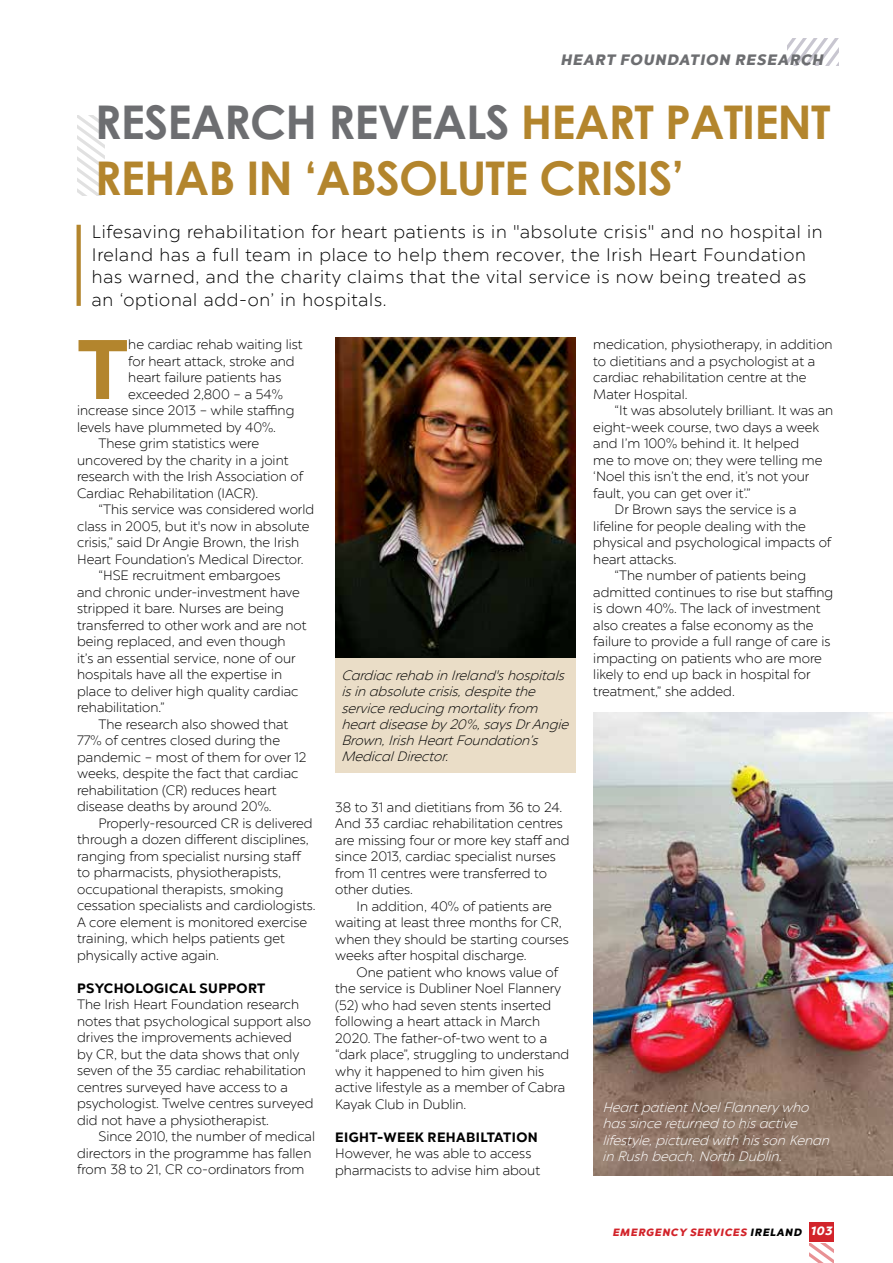
<style>
.page{position:relative;width:893px;height:1263px;background:#fff}
.page>*{position:absolute;margin:0;border:0;box-sizing:border-box;transform-origin:0 0}
.t1{font:700 84.15px "Chronica Pro";color:#b3852d}
.t2{font:700 46.5px/55.8px "Century Gothic";letter-spacing:-.02em;color:#b3852d}
.t3{font:300 18px/22.5px "Chronica Pro";letter-spacing:.04em;color:#000}
.t4{font:15px "Chronica Pro Black It";letter-spacing:.07em;color:#6d6e71}
.t5{font:300 13.5px/16.5px "Chronica Pro";color:#000}
.t6{font:13.5px/16.2px "Chronica Pro Light It";color:#000}
.t7{font:13.5px/16.2px "Chronica Pro Light It";color:#fff}
.t8{font:700 13.5px "Chronica Pro";letter-spacing:.03em;color:#000}
.t9{font:10.5px "Chronica Pro Black It";letter-spacing:.08em;color:#d2232a}
.s1{color:#6d6e71}
.s2{color:#000}
.s3{font-size:12px;color:#fff}
</style>
<div class="page">
<div style="left:809px;top:1222px;width:24px;height:19px;background:#d2232a"></div>
<svg style="left:809px;top:1243px;width:24px;height:20px"></svg>
<img style="left:593px;top:712px;width:300px;height:464px">
<div style="left:335px;top:652px;width:240px;height:121px;background:#eaddc7"></div>
<svg style="left:77px;top:116px;width:28px;height:80px"></svg>
<svg style="left:77px;top:225px;width:4px;height:81px"></svg>
<svg style="left:787px;top:39px;width:52px;height:26px"></svg>
<img style="left:335px;top:338px;width:240px;height:319px">
<p class="t4" style="left:560px;top:51px;width:264px">HEART FOUNDATION RESEARCH</p>
<h2 class="t2" style="left:95px;top:92px;width:737px"><span class="s1">RESEARCH REVEALS</span> HEART PATIENT<br>REHAB IN ‘ABSOLUTE CRISIS’</h2>
<p class="t3" style="left:92px;top:221px;width:732px">Lifesaving rehabilitation for heart patients is in "absolute crisis" and no hospital in Ireland has a full team in place to help them recover, the Irish Heart Foundation has warned, and the charity claims that the vital service is now being treated as an ‘optional add-on’ in hospitals.</p>
<h1 class="t1" style="left:77px;top:317px;width:53px">T</h1>
<p class="t5" style="left:128px;top:337px;width:176px">he cardiac rehab waiting list</p>
<p class="t5" style="left:128px;top:353px;width:168px">for heart attack, stroke and</p>
<p class="t5" style="left:128px;top:370px;width:155px">heart failure patients has</p>
<p class="t5" style="left:128px;top:386px;width:156px">exceeded 2,800 – a 54%</p>
<p class="t5" style="left:77px;top:403px;width:219px">increase since 2013 – while staffing</p>
<p class="t5" style="left:77px;top:419px;width:200px">levels have plummeted by 40%.</p>
<p class="t5" style="left:98px;top:436px;width:162px">These grim statistics were</p>
<p class="t5" style="left:77px;top:452px;width:213px">uncovered by the charity in a joint</p>
<p class="t5" style="left:77px;top:469px;width:227px">research with the Irish Association of</p>
<p class="t5" style="left:77px;top:485px;width:182px">Cardiac Rehabilitation (IACR).</p>
<p class="t5" style="left:98px;top:502px;width:217px">“This service was considered world</p>
<p class="t5" style="left:77px;top:518px;width:234px">class in 2005, but it's now in absolute</p>
<p class="t5" style="left:77px;top:535px;width:223px">crisis,” said Dr Angie Brown, the Irish</p>
<p class="t5" style="left:77px;top:551px;width:228px">Heart Foundation’s Medical Director.</p>
<p class="t5" style="left:98px;top:568px;width:184px">“HSE recruitment embargoes</p>
<p class="t5" style="left:77px;top:584px;width:224px">and chronic under-investment have</p>
<p class="t5" style="left:77px;top:601px;width:208px">stripped it bare. Nurses are being</p>
<p class="t5" style="left:77px;top:617px;width:231px">transferred to other work and are not</p>
<p class="t5" style="left:77px;top:634px;width:210px">being replaced, and even though</p>
<p class="t5" style="left:77px;top:650px;width:220px">it’s an essential service, none of our</p>
<p class="t5" style="left:77px;top:667px;width:206px">hospitals have all the expertise in</p>
<p class="t5" style="left:77px;top:683px;width:223px">place to deliver high quality cardiac</p>
<p class="t5" style="left:77px;top:700px;width:89px">rehabilitation.”</p>
<p class="t5" style="left:98px;top:716px;width:191px">The research also showed that</p>
<p class="t5" style="left:77px;top:733px;width:204px">77% of centres closed during the</p>
<p class="t5" style="left:77px;top:749px;width:231px">pandemic – most of them for over 12</p>
<p class="t5" style="left:77px;top:766px;width:223px">weeks, despite the fact that cardiac</p>
<p class="t5" style="left:77px;top:782px;width:201px">rehabilitation (CR) reduces heart</p>
<p class="t5" style="left:77px;top:799px;width:196px">disease deaths by around 20%.</p>
<p class="t5" style="left:98px;top:815px;width:216px">Properly-resourced CR is delivered</p>
<p class="t5" style="left:77px;top:832px;width:233px">through a dozen different disciplines,</p>
<p class="t5" style="left:77px;top:848px;width:226px">ranging from specialist nursing staff</p>
<p class="t5" style="left:77px;top:864px;width:206px">to pharmacists, physiotherapists,</p>
<p class="t5" style="left:77px;top:881px;width:208px">occupational therapists, smoking</p>
<p class="t5" style="left:77px;top:897px;width:240px">cessation specialists and cardiologists.</p>
<p class="t5" style="left:77px;top:914px;width:231px">A core element is monitored exercise</p>
<p class="t5" style="left:77px;top:930px;width:209px">training, which helps patients get</p>
<p class="t5" style="left:77px;top:947px;width:143px">physically active again.</p>
<p class="t8" style="left:77px;top:980px;width:190px">PSYCHOLOGICAL SUPPORT</p>
<p class="t5" style="left:77px;top:996px;width:238px">The Irish Heart Foundation research notes that psychological support also drives the improvements achieved<br>by CR, but the data shows that only seven of the 35 cardiac rehabilitation centres surveyed have access to a psychologist. Twelve centres surveyed did not have a physiotherapist.</p>
<p class="t5" style="left:77px;top:1128px;width:239px;text-indent:21px">Since 2010, the number of medical directors in the programme has fallen from 38 to 21, CR co-ordinators from</p>
<p class="t6" style="left:341px;top:667px;width:230px">Cardiac rehab in Ireland's hospitals is in absolute crisis, despite the service reducing mortality from heart disease by 20%, says Dr Angie<br>Brown, Irish Heart Foundation’s<br>Medical Director.</p>
<p class="t5" style="left:335px;top:799px;width:236px">38 to 31 and dietitians from 36 to 24.<br>And 33 cardiac rehabilitation centres are missing four or more key staff and since 2013, cardiac specialist nurses from 11 centres were transferred to other duties.</p>
<p class="t5" style="left:335px;top:898px;width:235px;text-indent:21px">In addition, 40% of patients are waiting at least three months for CR, when they should be starting courses weeks after hospital discharge.</p>
<p class="t5" style="left:335px;top:964px;width:236px;text-indent:21px">One patient who knows value of the service is Dubliner Noel Flannery (52) who had seven stents inserted following a heart attack in March<br>2020. The father-of-two went to a “dark place”, struggling to understand why it happened to him given his active lifestyle as a member of Cabra<br>Kayak Club in Dublin.</p>
<p class="t8" style="left:335px;top:1128px;width:204px">EIGHT-WEEK REHABILTATION</p>
<p class="t5" style="left:335px;top:1145px;width:206px">However, he was able to access pharmacists to advise him about</p>
<p class="t5" style="left:593px;top:337px;width:241px">medication, physiotherapy, in addition to dietitians and a psychologist at a cardiac rehabilitation centre at the Mater Hospital.</p>
<p class="t5" style="left:615px;top:403px;width:220px">“It was absolutely brilliant. It was an</p>
<p class="t5" style="left:593px;top:419px;width:227px">eight-week course, two days a week</p>
<p class="t5" style="left:593px;top:436px;width:207px">and I’m 100% behind it. It helped</p>
<p class="t5" style="left:593px;top:452px;width:231px">me to move on; they were telling me</p>
<p class="t5" style="left:593px;top:469px;width:217px">‘Noel this isn’t the end, it’s not your</p>
<p class="t5" style="left:593px;top:485px;width:159px">fault, you can get over it’.”</p>
<p class="t5" style="left:615px;top:501px;width:184px">Dr Brown says the service is a</p>
<p class="t5" style="left:593px;top:518px;width:214px">lifeline for people dealing with the</p>
<p class="t5" style="left:593px;top:534px;width:239px">physical and psychological impacts of</p>
<p class="t5" style="left:593px;top:551px;width:85px">heart attacks.</p>
<p class="t5" style="left:615px;top:567px;width:193px">“The number of patients being</p>
<p class="t5" style="left:593px;top:584px;width:242px">admitted continues to rise but staffing</p>
<p class="t5" style="left:593px;top:600px;width:229px">is down 40%. The lack of investment</p>
<p class="t5" style="left:593px;top:617px;width:222px">also creates a false economy as the</p>
<p class="t5" style="left:593px;top:633px;width:239px">failure to provide a full range of care is</p>
<p class="t5" style="left:593px;top:650px;width:230px">impacting on patients who are more</p>
<p class="t5" style="left:593px;top:666px;width:219px">likely to end up back in hospital for</p>
<p class="t5" style="left:593px;top:683px;width:143px">treatment,” she added.</p>
<p class="t7" style="left:602px;top:1099px;width:230px">Heart patient Noel Flannery who has since returned to his active lifestyle, pictured with his son Kenan in Rush beach, North Dublin.</p>
<p class="t9" style="left:612px;top:1225px;width:221px">EMERGENCY SERVICES <span class="s2">IRELAND</span> <span class="s3">103</span></p>
</div>
